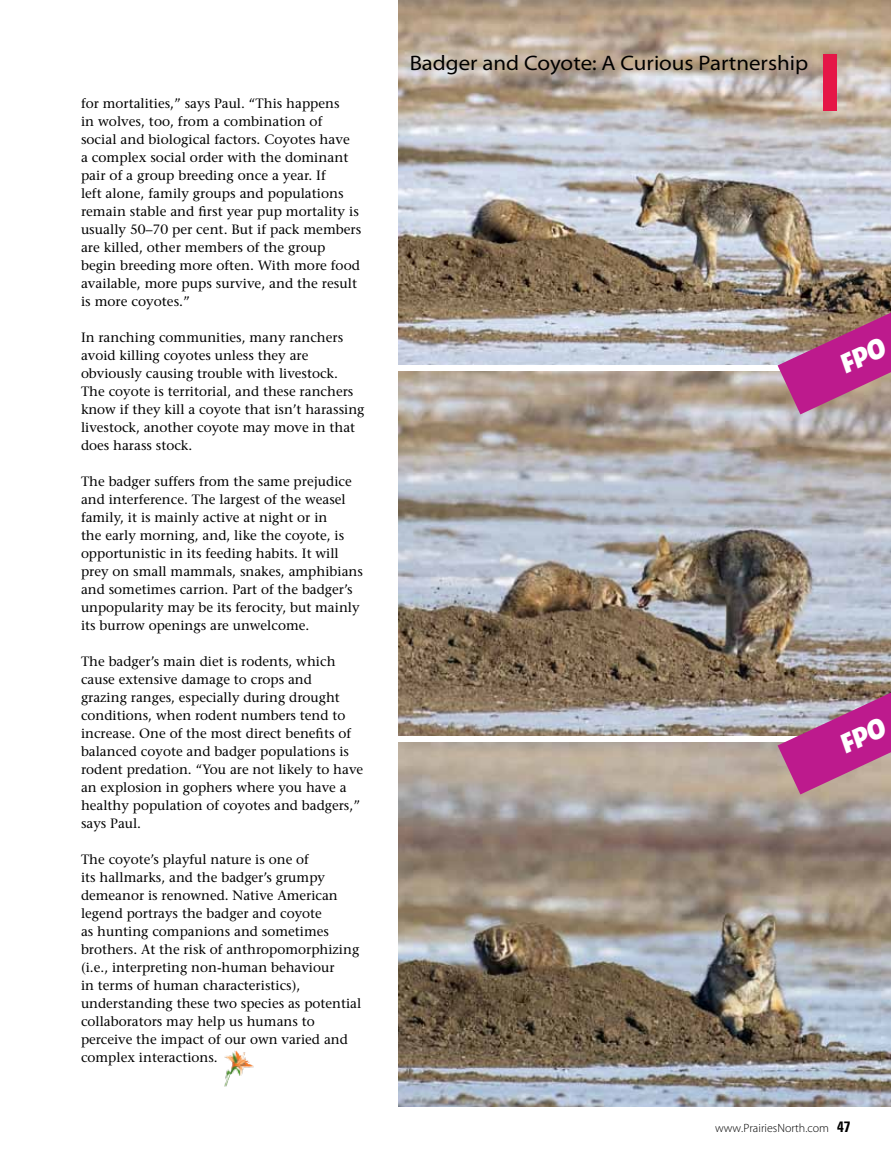
<style>
.page{position:relative;width:891px;height:1161px;background:#fff}
.page>*{position:absolute;margin:0;border:0;box-sizing:border-box;transform-origin:0 0}
.t1{font:semi-expanded 21px "Myriad Pro";color:#000}
.t2{font:500 13.5px/18px "Stone Serif Std";color:#000}
.t3{font:300 12px "Myriad Pro";letter-spacing:.005em;color:#000}
.s1{font-family:"Univers LT Std";font-weight:700;font-stretch:condensed;font-size:15px}
</style>
<div class="page">
<img style="left:398px;top:0;width:493px;height:364px">
<img style="left:398px;top:371px;width:493px;height:365px">
<img style="left:398px;top:742px;width:493px;height:365px">
<div style="left:824px;top:54px;width:13px;height:56px;background:#e51647"></div>
<img style="left:224px;top:1051px;width:30px;height:36px">
<svg style="left:778px;top:313px;width:113px;height:101px"></svg>
<svg style="left:778px;top:693px;width:113px;height:101px"></svg>
<p class="t2" style="left:81px;top:94px;width:282px">for mortalities,” says Paul. “This happens<br>in wolves, too, from a combination of social and biological factors. Coyotes have<br>a complex social order with the dominant pair of a group breeding once a year. If<br>left alone, family groups and populations remain stable and first year pup mortality is usually 50–70 per cent. But if pack members are killed, other members of the group begin breeding more often. With more food available, more pups survive, and the result is more coyotes.”</p>
<p class="t2" style="left:81px;top:328px;width:285px">In ranching communities, many ranchers avoid killing coyotes unless they are obviously causing trouble with livestock.<br>The coyote is territorial, and these ranchers know if they kill a coyote that isn’t harassing livestock, another coyote may move in that does harass stock.</p>
<p class="t2" style="left:81px;top:472px;width:283px">The badger suffers from the same prejudice and interference. The largest of the weasel family, it is mainly active at night or in<br>the early morning, and, like the coyote, is opportunistic in its feeding habits. It will prey on small mammals, snakes, amphibians and sometimes carrion. Part of the badger’s unpopularity may be its ferocity, but mainly its burrow openings are unwelcome.</p>
<p class="t2" style="left:81px;top:652px;width:284px">The badger’s main diet is rodents, which cause extensive damage to crops and<br>grazing ranges, especially during drought conditions, when rodent numbers tend to increase. One of the most direct benefits of balanced coyote and badger populations is rodent predation. “You are not likely to have an explosion in gophers where you have a healthy population of coyotes and badgers,” says Paul.</p>
<p class="t2" style="left:81px;top:850px;width:282px">The coyote’s playful nature is one of<br>its hallmarks, and the badger’s grumpy demeanor is renowned. Native American legend portrays the badger and coyote<br>as hunting companions and sometimes brothers. At the risk of anthropomorphizing (i.e., interpreting non-human behaviour<br>in terms of human characteristics), understanding these two species as potential collaborators may help us humans to perceive the impact of our own varied and complex interactions.</p>
<h1 class="t1" style="left:410px;top:51px;width:400px">Badger and Coyote: A Curious Partnership</h1>
<p class="t3" style="left:715px;top:1121px;width:137px">www.PrairiesNorth.com <span class="s1">47</span></p>
</div>
